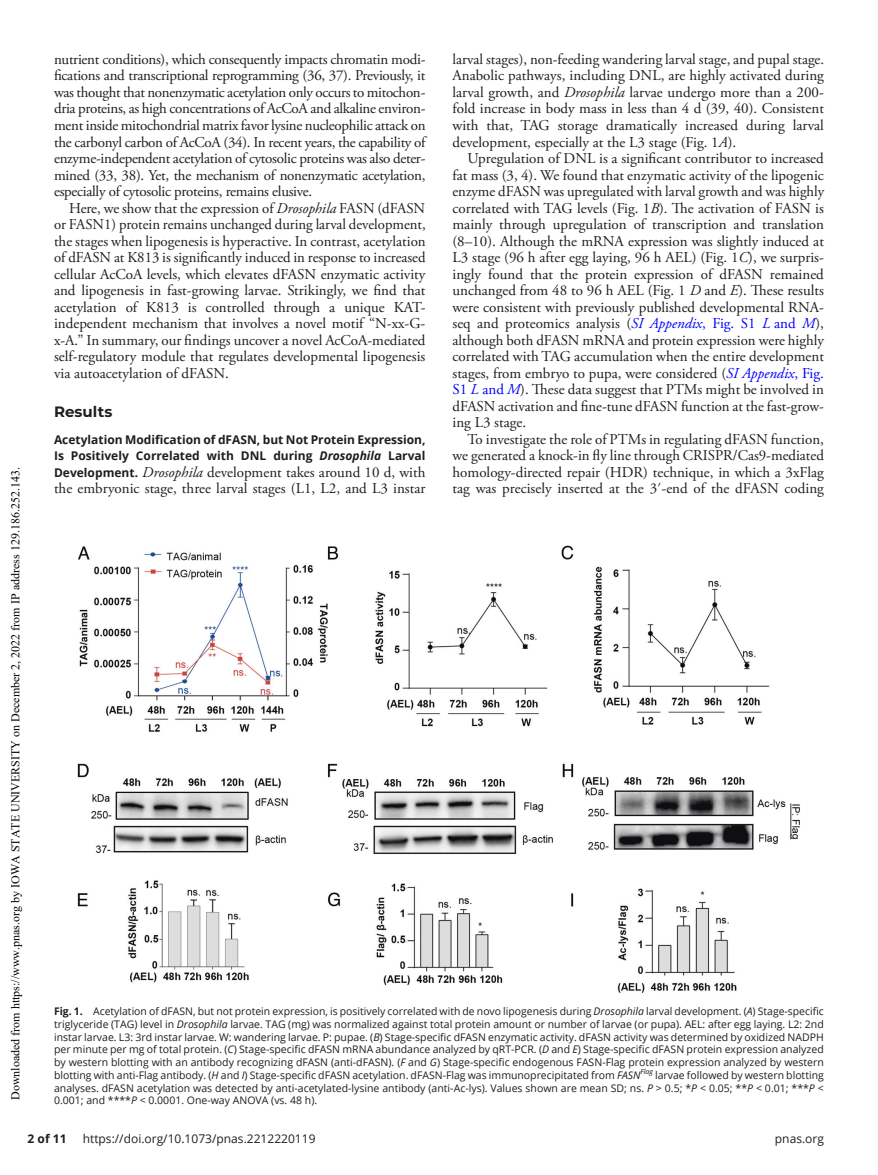
<style>
.page{position:relative;width:878px;height:1175px;background:#fff}
.page>*{position:absolute;margin:0;border:0;box-sizing:border-box;transform-origin:0 0}
.t1{font:15px/16.5px "Adobe Garamond Pro";color:#1d1e1f;text-align:justify}
.t2{font:700 15px "Montserrat";color:#1d1e1f}
.t3{font:700 12px/16.5px "Open Sans";color:#1d1e1f}
.t4{font:12px "Times New Roman";color:#000}
.t5{font:12px "Open Sans";color:#1d1e1f}
.t6{font:12px "Open Sans Bold 2";color:#1d1e1f}
.t7{font:10.5px/12.8px "Open Sans";color:#1d1e1f;text-align:justify}
.t8{font:7.05px "Open Sans Italic 2";color:#1d1e1f}
.s1{font-style:italic}
.s2{font-family:"Open Sans";font-weight:700;font-size:12px}
.s3{font-style:italic;color:#00f}
.s4{color:#00f}
.s5{font-family:"STIX"}
.s6{font-weight:700}
.s7{font-family:"Open Sans Italic 2"}
.s8{font-family:"Open Sans 2"}
</style>
<div class="page">
<img style="left:77px;top:545px;width:723px;height:447px">
<p class="t4" style="left:7px;top:1100px;width:634px;rotate:-90deg">Downloaded from https://www.pnas.org by IOWA STATE UNIVERSITY on December 2, 2022 from IP address 129.186.252.143.</p>
<p class="t1" style="left:54px;top:51px;width:373px">nutrient conditions), which consequently impacts chromatin modi&shy;fications and transcriptional reprogramming (36, 37). Previously, it was thought that nonenzymatic acetylation only occurs to mitochon&shy;dria proteins, as high concentrations of AcCoA and alkaline environ&shy;ment inside mitochondrial matrix favor lysine nucleophilic attack on the carbonyl carbon of AcCoA (34). In recent years, the capability of enzyme-independent acetylation of cytosolic proteins was also deter&shy;mined (33, 38). Yet, the mechanism of nonenzymatic acetylation, especially of cytosolic proteins, remains elusive.</p>
<p class="t1" style="left:54px;top:200px;width:373px;text-indent:15px">Here, we show that the expression of <span class="s1">Drosophila</span> FASN (dFASN or FASN1) protein remains unchanged during larval development, the stages when lipogenesis is hyperactive. In contrast, acetylation of dFASN at K813 is significantly induced in response to increased cellular AcCoA levels, which elevates dFASN enzymatic activity and lipogenesis in fast-growing larvae. Strikingly, we find that acetylation of K813 is controlled through a unique KAT&shy;independent mechanism that involves a novel motif “N-xx-G&shy;x-A.” In summary, our findings uncover a novel AcCoA-mediated self-regulatory module that regulates developmental lipogenesis via autoacetylation of dFASN.</p>
<p class="t2" style="left:54px;top:400px;width:60px">Results</p>
<p class="t3" style="left:54px;top:431px;width:373px">Acetylation Modification of dFASN, but Not Protein Expression,<br>Is Positively Correlated with DNL during <span class="s1">Drosophila</span> Larval</p>
<p class="t1" style="left:54px;top:464px;width:373px"><span class="s2">Development.</span> <span class="s1">Drosophila</span> development takes around 10 d, with the embryonic stage, three larval stages (L1, L2, and L3 instar</p>
<p class="t1" style="left:452px;top:51px;width:373px">larval stages), non-feeding wandering larval stage, and pupal stage.<br>Anabolic pathways, including DNL, are highly activated during larval growth, and <span class="s1">Drosophila</span> larvae undergo more than a 200- fold increase in body mass in less than 4 d (39, 40). Consistent with that, TAG storage dramatically increased during larval development, especially at the L3 stage (Fig. 1<span class="s1">A</span>).</p>
<p class="t1" style="left:452px;top:150px;width:373px;text-indent:15px">Upregulation of DNL is a significant contributor to increased fat mass (3, 4). We found that enzymatic activity of the lipogenic enzyme dFASN was upregulated with larval growth and was highly correlated with TAG levels (Fig. 1<span class="s1">B</span>). The activation of FASN is mainly through upregulation of transcription and translation (8–10). Although the mRNA expression was slightly induced at L3 stage (96 h after egg laying, 96 h AEL) (Fig. 1<span class="s1">C</span>), we surpris&shy;ingly found that the protein expression of dFASN remained unchanged from 48 to 96 h AEL (Fig. 1 <span class="s1">D</span> and <span class="s1">E</span>). These results were consistent with previously published developmental RNA&shy;seq and proteomics analysis (<span class="s3">SI Appendix</span><span class="s4">, Fig. S1</span> <span class="s3">L</span> <span class="s4">and</span> <span class="s3">M</span>), although both dFASN mRNA and protein expression were highly correlated with TAG accumulation when the entire development stages, from embryo to pupa, were considered (<span class="s3">SI Appendix</span><span class="s4">, Fig.<br>S1</span> <span class="s3">L</span> <span class="s4">and</span> <span class="s3">M</span>). These data suggest that PTMs might be involved in dFASN activation and fine-tune dFASN function at the fast-grow&shy;ing L3 stage.</p>
<p class="t1" style="left:452px;top:431px;width:373px;text-indent:15px">To investigate the role of PTMs in regulating dFASN function, we generated a knock-in fly line through CRISPR/Cas9-mediated homology-directed repair (HDR) technique, in which a 3xFlag tag was precisely inserted at the 3<span class="s5">′</span>-end of the dFASN coding</p>
<p class="t7" style="left:54px;top:1004px;width:771px"><span class="s6">Fig. 1.</span> Acetylation of dFASN, but not protein expression, is positively correlated with de novo lipogenesis during <span class="s7">Drosophila</span> larval development. (<span class="s7">A</span>) Stage-specific triglyceride (TAG) level in <span class="s7">Drosophila</span> larvae. TAG (mg) was normalized against total protein amount or number of larvae (or pupa). AEL: after egg laying. L2: 2nd instar larvae. L3: 3rd instar larvae. W: wandering larvae. P: pupae. (<span class="s7">B</span>) Stage-specific dFASN enzymatic activity. dFASN activity was determined by oxidized NADPH per minute per mg of total protein. (<span class="s7">C</span>) Stage-specific dFASN mRNA abundance analyzed by qRT-PCR. (<span class="s7">D</span> and <span class="s7">E</span>) Stage-specific dFASN protein expression analyzed by western blotting with an antibody recognizing dFASN (anti-dFASN). (<span class="s7">F</span> and <span class="s7">G</span>) Stage-specific endogenous FASN-Flag protein expression analyzed by western blotting with anti-Flag antibody. (<span class="s7">H</span> and <span class="s7">I</span>) Stage-specific dFASN acetylation. dFASN-Flag was immunoprecipitated from <span class="s7">FASN</span></p>
<p class="t8" style="left:640px;top:1066px;width:14px">Flag</p>
<p class="t7" style="left:54px;top:1068px;width:771px;text-indent:600px">larvae followed by western blotting analyses. dFASN acetylation was detected by anti-acetylated-lysine antibody (anti-Ac-lys). Values shown are mean SD; ns. <span class="s1">P</span> &gt; 0.5; *<span class="s1">P</span> &lt; 0.05; **<span class="s1">P</span> &lt; 0.01; ***<span class="s7">P</span> <span class="s8">&lt; </span>0.001; and ****<span class="s7">P</span> &lt; 0.0001. One-way ANOVA (vs. 48 h).</p>
<p class="t6" style="left:28px;top:1130px;width:40px">2 of 11</p>
<p class="t5" style="left:83px;top:1130px;width:234px">https://doi.org/10.1073/pnas.2212220119</p>
<p class="t5" style="left:774px;top:1130px;width:51px">pnas.org</p>
</div>
